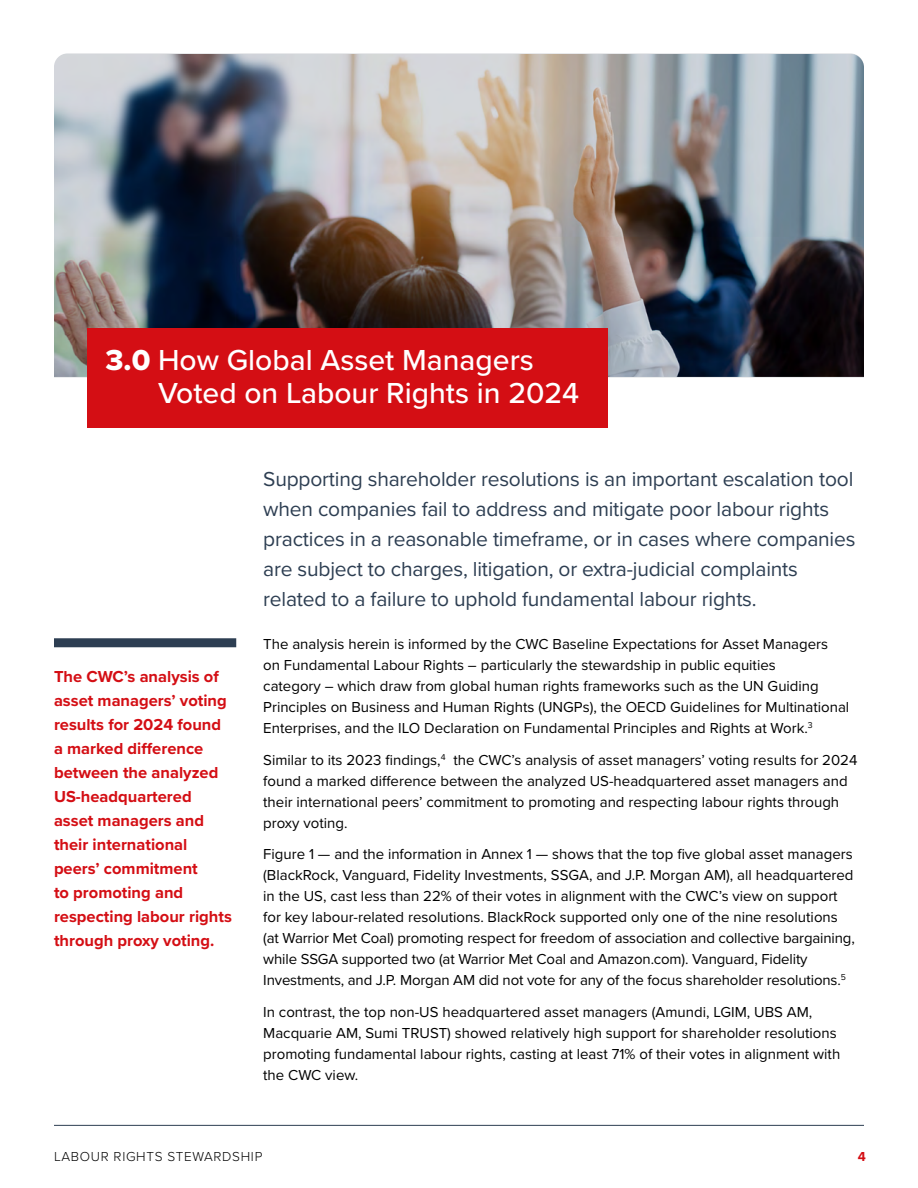
<style>
.page{position:relative;width:918px;height:1188px;background:#fff}
.page>*{position:absolute;margin:0;border:0;box-sizing:border-box;transform-origin:0 0}
.Endnote_text{font:500 30px/33px "Proxima Nova";color:#fff}
.t1{font:21px/30px "Proxima Nova";letter-spacing:-.01em;color:#2d3e52}
.t2{font:700 16.5px/24px "Proxima Nova";color:#d40e14}
.body_copy{font:15px/21px "Proxima Nova";color:#000}
.t3{font:300 13.5px "Proxima Nova";letter-spacing:.05em;color:#000}
.t4{font:700 13.5px "Proxima Nova";color:#d40e14}
.s1{font-family:"Proxima Nova Extrabld";font-weight:400}
</style>
<div class="page">
<hr style="left:54px;top:1125px;width:810px;height:1px;background:#2d3e52">
<img style="left:54px;top:53px;width:810px;height:324px">
<div style="left:87px;top:328px;width:521px;height:100px;background:#d40e14"></div>
<div style="left:54px;top:638px;width:182px;height:9px;background:#2d3e52"></div>
<p class="Endnote_text" style="left:158px;top:343px;width:423px;text-indent:-53px"><span class="s1">3.0</span> How Global Asset Managers<br>Voted on Labour Rights in 2024</p>
<p class="t2" style="left:54px;top:664px;width:179px">The CWC’s analysis of asset managers’ voting results for 2024 found a marked difference between the analyzed<br>US-headquartered asset managers and their international peers’ commitment<br>to promoting and respecting labour rights through proxy voting.</p>
<p class="t1" style="left:263px;top:463px;width:594px">Supporting shareholder resolutions is an important escalation tool when companies fail to address and mitigate poor labour rights practices in a reasonable timeframe, or in cases where companies are subject to charges, litigation, or extra-judicial complaints related to a failure to uphold fundamental labour rights.</p>
<p class="body_copy" style="left:263px;top:633px;width:588px">The analysis herein is informed by the CWC Baseline Expectations for Asset Managers<br>on Fundamental Labour Rights – particularly the stewardship in public equities<br>category – which draw from global human rights frameworks such as the UN Guiding Principles on Business and Human Rights (UNGPs), the OECD Guidelines for Multinational Enterprises, and the ILO Declaration on Fundamental Principles and Rights at Work.<sup>3</sup></p>
<p class="body_copy" style="left:263px;top:748px;width:596px">Similar to its 2023 findings,<sup>4</sup> the CWC’s analysis of asset managers’ voting results for 2024 found a marked difference between the analyzed US-headquartered asset managers and their international peers’ commitment to promoting and respecting labour rights through proxy voting.</p>
<p class="body_copy" style="left:263px;top:843px;width:593px">Figure 1 — and the information in Annex 1 — shows that the top five global asset managers (BlackRock, Vanguard, Fidelity Investments, SSGA, and J.P. Morgan AM), all headquartered in the US, cast less than 22% of their votes in alignment with the CWC’s view on support for key labour-related resolutions. BlackRock supported only one of the nine resolutions (at Warrior Met Coal) promoting respect for freedom of association and collective bargaining, while SSGA supported two (at Warrior Met Coal and Amazon.com). Vanguard, Fidelity Investments, and J.P. Morgan AM did not vote for any of the focus shareholder resolutions.<sup>5</sup></p>
<p class="body_copy" style="left:263px;top:1000px;width:579px">In contrast, the top non-US headquartered asset managers (Amundi, LGIM, UBS AM, Macquarie AM, Sumi TRUST) showed relatively high support for shareholder resolutions promoting fundamental labour rights, casting at least 71% of their votes in alignment with the CWC view.</p>
<p class="t3" style="left:54px;top:1146px;width:210px">LABOUR RIGHTS STEWARDSHIP</p>
<p class="t4" style="left:858px;top:1146px;width:10px">4</p>
</div>
